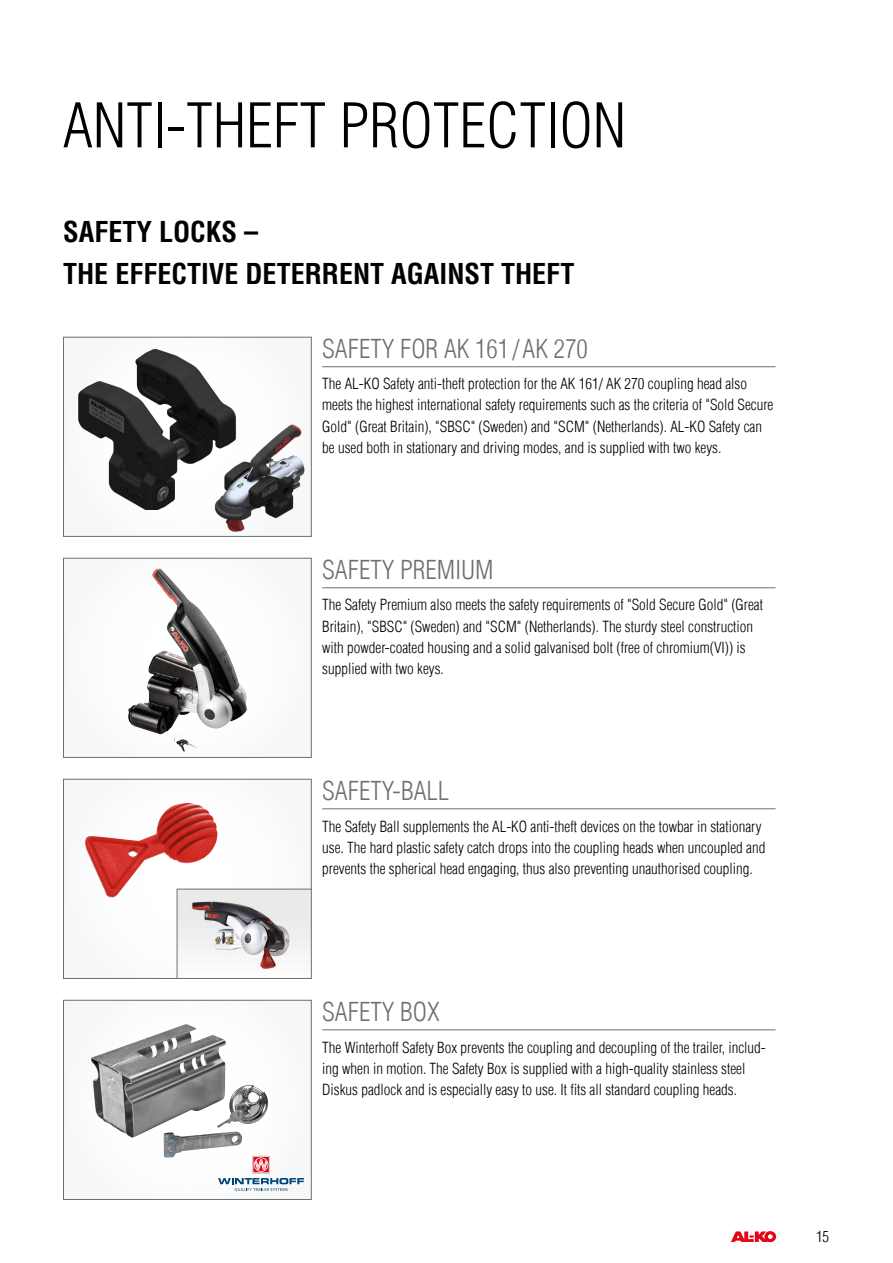
<style>
.page{position:relative;width:893px;height:1263px;background:#fff}
.page>*{position:absolute;margin:0;border:0;box-sizing:border-box;transform-origin:0 0}
.t1{font:300 condensed 60px "Helvetica Com";color:#000}
.t2{font:700 condensed 28.05px/42.2px "Helvetica Com";color:#000}
.t3{font:300 condensed 25.5px "Helvetica Com";color:#706f6f}
.t4{font:300 condensed 15px/21px "Helvetica Com";color:#000}
</style>
<div class="page">
<svg style="left:731px;top:1231px;width:45px;height:11px"></svg>
<div style="left:64px;top:558px;width:247px;height:199px;background:#f6f7f8"></div>
<div style="left:64px;top:779px;width:247px;height:199px;background:#f6f7f8"></div>
<div style="left:64px;top:1000px;width:247px;height:199px;background:#f6f7f8"></div>
<img style="left:128px;top:568px;width:57px;height:151px">
<div style="left:63px;top:558px;width:249px;height:200px;border:1px solid #706f6f"></div>
<div style="left:63px;top:779px;width:249px;height:200px;border:1px solid #706f6f"></div>
<div style="left:63px;top:1000px;width:249px;height:200px;border:1px solid #706f6f"></div>
<img style="left:85px;top:803px;width:133px;height:95px">
<img style="left:91px;top:1024px;width:135px;height:114px">
<svg style="left:218px;top:1156px;width:86px;height:35px"></svg>
<img style="left:179px;top:891px;width:131px;height:78px">
<div style="left:177px;top:889px;width:135px;height:90px;border:1px solid #706f6f"></div>
<div style="left:64px;top:337px;width:247px;height:199px;background:#f6f7f8"></div>
<div style="left:63px;top:337px;width:249px;height:200px;border:1px solid #706f6f"></div>
<img style="left:215px;top:424px;width:90px;height:108px">
<img style="left:78px;top:348px;width:185px;height:161px">
<hr style="left:322px;top:366px;width:454px;height:1px;background:#706f6f">
<hr style="left:322px;top:587px;width:454px;height:1px;background:#706f6f">
<hr style="left:322px;top:1029px;width:454px;height:1px;background:#706f6f">
<hr style="left:322px;top:808px;width:454px;height:1px;background:#706f6f">
<h1 class="t1" style="left:63px;top:88px;width:565px">ANTI-THEFT PROTECTION</h1>
<h2 class="t2" style="left:63px;top:210px;width:513px">SAFETY LOCKS –<br>THE EFFECTIVE DETERRENT AGAINST THEFT</h2>
<h3 class="t3" style="left:322px;top:332px;width:267px">SAFETY FOR AK 161 /AK 270</h3>
<p class="t4" style="left:322px;top:373px;width:453px">The AL-KO Safety anti-theft protection for the AK 161/ AK 270 coupling head also meets the highest international safety requirements such as the criteria of "Sold Secure Gold" (Great Britain), "SBSC" (Sweden) and "SCM" (Netherlands). AL-KO Safety can be used both in stationary and driving modes, and is supplied with two keys.</p>
<h3 class="t3" style="left:322px;top:553px;width:173px">SAFETY PREMIUM</h3>
<p class="t4" style="left:322px;top:594px;width:442px">The Safety Premium also meets the safety requirements of "Sold Secure Gold" (Great Britain), "SBSC" (Sweden) and "SCM" (Netherlands). The sturdy steel construction with powder-coated housing and a solid galvanised bolt (free of chromium(VI)) is supplied with two keys.</p>
<h3 class="t3" style="left:322px;top:774px;width:128px">SAFETY-BALL</h3>
<p class="t4" style="left:322px;top:815px;width:445px">The Safety Ball supplements the AL-KO anti-theft devices on the towbar in stationary use. The hard plastic safety catch drops into the coupling heads when uncoupled and prevents the spherical head engaging, thus also preventing unauthorised coupling.</p>
<h3 class="t3" style="left:322px;top:995px;width:119px">SAFETY BOX</h3>
<p class="t4" style="left:322px;top:1036px;width:445px">The Winterhoff Safety Box prevents the coupling and decoupling of the trailer, includ&shy;ing when in motion. The Safety Box is supplied with a high-quality stainless steel<br>Diskus padlock and is especially easy to use. It fits all standard coupling heads.</p>
<p class="t4" style="left:816px;top:1226px;width:15px">15</p>
</div>
